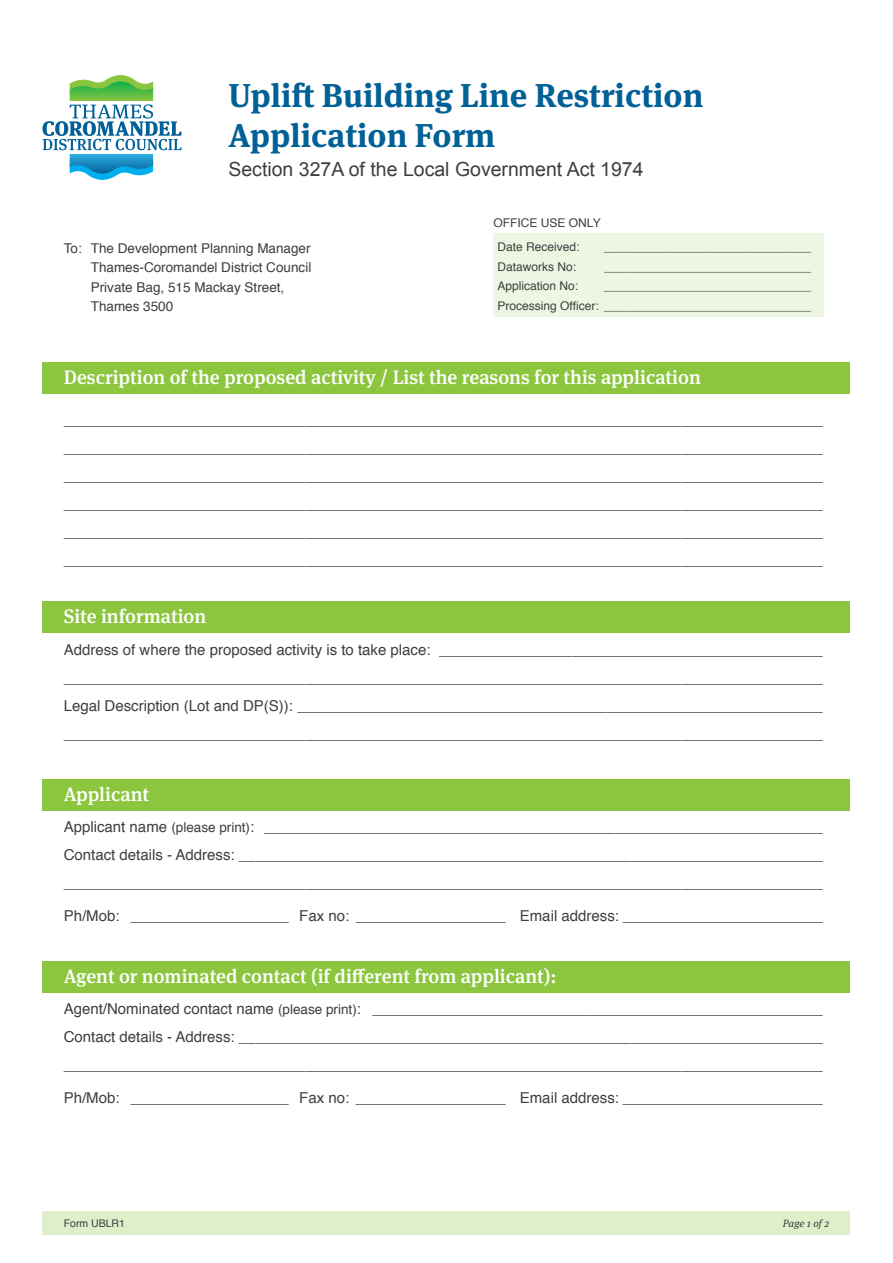
<style>
.page{position:relative;width:893px;height:1263px;background:#fff}
.page>*{position:absolute;margin:0;border:0;box-sizing:border-box;transform-origin:0 0}
.form_title{font:700 33px/39.6px "Meta Serif OT";color:#016096}
.Heading_white{font:500 19.5px "Meta Serif OT";color:#fff}
.Sheet_number{font:19.5px "Arial";color:#3e3e3f}
.Body_text{font:15px "Helvetica";color:#3e3e3f}
.Body_text-2{font:13.5px/19.5px "Helvetica";color:#3e3e3f}
.Body_text-3{font:12px "Helvetica";color:#3e3e3f}
.Body_text-4{font:10.5px "Helvetica";color:#3e3e3f}
.Body_text-5{font:italic 10.5px "Meta Serif OT";letter-spacing:-.005em;color:#3e3e3f}
.s1{font-size:13.5px}
</style>
<div class="page">
<div style="left:43px;top:1211px;width:807px;height:23px;background:#deefc9"></div>
<div style="left:493px;top:233px;width:330px;height:83px;background:#edf6e2"></div>
<div style="left:43px;top:362px;width:807px;height:31px;background:#8bc63e"></div>
<div style="left:43px;top:601px;width:807px;height:31px;background:#8bc63e"></div>
<div style="left:43px;top:779px;width:807px;height:31px;background:#8bc63e"></div>
<div style="left:43px;top:961px;width:807px;height:31px;background:#8bc63e"></div>
<svg style="left:43px;top:75px;width:139px;height:105px"></svg>
<p class="form_title" style="left:228px;top:76px;width:476px">Uplift Building Line Restriction<br>Application Form</p>
<p class="Sheet_number" style="left:228px;top:156px;width:417px">Section 327A of the Local Government Act 1974</p>
<p class="Body_text-2" style="left:64px;top:238px;width:248px">To: The Development Planning Manager</p>
<p class="Body_text-2" style="left:91px;top:258px;width:222px">Thames-Coromandel District Council</p>
<p class="Body_text-2" style="left:91px;top:277px;width:195px">Private Bag, 515 Mackay Street,<br>Thames 3500</p>
<p class="Body_text-3" style="left:494px;top:214px;width:109px">OFFICE USE ONLY</p>
<p class="Body_text-3" style="left:497px;top:238px;width:84px">Date Received:</p>
<p class="Body_text-3" style="left:497px;top:257px;width:80px">Dataworks No:</p>
<p class="Body_text-3" style="left:604px;top:238px;width:208px">_______________________________</p>
<p class="Body_text-3" style="left:604px;top:257px;width:208px">_______________________________</p>
<p class="Body_text-3" style="left:497px;top:277px;width:82px">Application No:</p>
<p class="Body_text-3" style="left:604px;top:277px;width:208px">_______________________________</p>
<p class="Body_text-3" style="left:497px;top:296px;width:315px">Processing Officer: _______________________________</p>
<p class="Heading_white" style="left:64px;top:365px;width:638px">Description of the proposed activity / List the reasons for this application</p>
<p class="Body_text" style="left:64px;top:408px;width:760px">___________________________________________________________________________________________</p>
<p class="Body_text" style="left:64px;top:436px;width:760px">___________________________________________________________________________________________</p>
<p class="Body_text" style="left:64px;top:464px;width:760px">___________________________________________________________________________________________</p>
<p class="Body_text" style="left:64px;top:492px;width:760px">___________________________________________________________________________________________</p>
<p class="Body_text" style="left:64px;top:520px;width:760px">___________________________________________________________________________________________</p>
<p class="Body_text" style="left:64px;top:548px;width:760px">___________________________________________________________________________________________</p>
<p class="Heading_white" style="left:64px;top:604px;width:144px">Site information</p>
<p class="Body_text" style="left:64px;top:638px;width:761px">Address of where the proposed activity is to take place: ______________________________________________</p>
<p class="Body_text" style="left:64px;top:666px;width:760px">___________________________________________________________________________________________</p>
<p class="Body_text" style="left:64px;top:694px;width:761px">Legal Description (Lot and DP(S)): _______________________________________________________________</p>
<p class="Body_text" style="left:64px;top:722px;width:760px">___________________________________________________________________________________________</p>
<p class="Heading_white" style="left:64px;top:782px;width:87px">Applicant</p>
<p class="Body_text" style="left:64px;top:815px;width:760px">Applicant name <span class="s1">(please print)</span>: ___________________________________________________________________</p>
<p class="Body_text" style="left:64px;top:843px;width:760px">Contact details - Address: ______________________________________________________________________</p>
<p class="Body_text" style="left:64px;top:871px;width:760px">___________________________________________________________________________________________</p>
<p class="Body_text" style="left:64px;top:904px;width:761px">Ph/Mob: ___________________ Fax no: __________________ Email address: ________________________</p>
<p class="Heading_white" style="left:64px;top:964px;width:494px">Agent or nominated contact (if different from applicant):</p>
<p class="Body_text" style="left:64px;top:998px;width:761px">Agent/Nominated contact name <span class="s1">(please print)</span>: ______________________________________________________</p>
<p class="Body_text" style="left:64px;top:1026px;width:760px">Contact details - Address: ______________________________________________________________________</p>
<p class="Body_text" style="left:64px;top:1054px;width:760px">___________________________________________________________________________________________</p>
<p class="Body_text" style="left:64px;top:1086px;width:761px">Ph/Mob: ___________________ Fax no: __________________ Email address: ________________________</p>
<p class="Body_text-4" style="left:64px;top:1215px;width:63px">Form UBLR1</p>
<p class="Body_text-5" style="left:783px;top:1217px;width:48px">Page 1 of 2</p>
</div>
